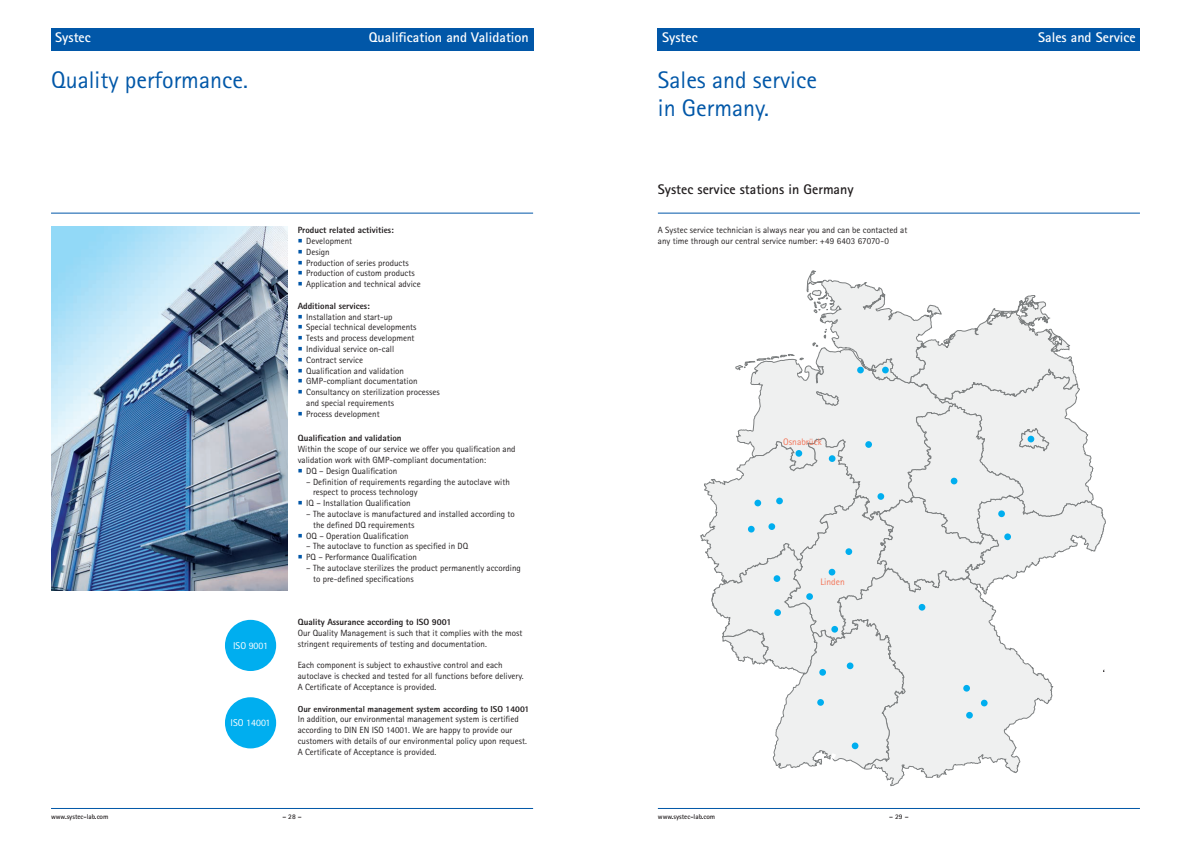
<style>
.page{position:relative;width:1191px;height:842px;background:#fff}
.page>*{position:absolute;margin:0;border:0;box-sizing:border-box;transform-origin:0 0}
.HL_RotisSansSerif_24{font:24px "Rotis Sans Serif Std";color:#0157a8}
.HL_negativ_oben_Roti{font:700 14px "Rotis Sans Serif Std";color:#fff}
.SL_RotisSansSerif_bo{font:700 14px "Rotis Sans Serif Std";color:#231f20}
.t1{font:9.8px "Rotis Sans Serif Std";color:#fff}
.FL_RotisSansSerif_9p{font:9.5px "Rotis Sans Serif Std";color:#f37457}
.FL_RotisSansSerif_9p-2{font:9px/10.8px "Rotis Sans Serif Std";color:#231f20}
.FL_RotisSansSerif_ex{font:800 9px "Rotis Sans Serif Std";color:#231f20}
.FL_RotisSansSerif_ex-2{font:800 8.7px "Rotis Sans Serif Std";color:#231f20}
.Paginierung_RotisSan{font:700 7px "Rotis Sans Serif Std";color:#231f20}
</style>
<div class="page">
<hr style="left:51px;top:808px;width:482px;height:1px;background:#0157a8">
<hr style="left:658px;top:808px;width:482px;height:1px;background:#0157a8">
<hr style="left:51px;top:213px;width:482px;height:1px;background:#0157a8">
<hr style="left:658px;top:213px;width:482px;height:1px;background:#0157a8">
<div style="left:658px;top:28px;width:482px;height:23px;background:#0157a8"></div>
<div style="left:51px;top:28px;width:482px;height:23px;background:#0157a8"></div>
<img style="left:51px;top:227px;width:236px;height:363px">
<div style="left:225px;top:620px;width:51px;height:51px;background:#00aeef;border-radius:50%"></div>
<div style="left:225px;top:697px;width:51px;height:51px;background:#00aeef;border-radius:50%"></div>
<svg style="left:864px;top:769px;width:154px;height:18px"></svg>
<svg style="left:700px;top:271px;width:405px;height:498px"></svg>
<div style="left:828px;top:569px;width:7px;height:7px;background:#00aeef;border-radius:50%"></div>
<svg style="left:1027px;top:435px;width:7px;height:8px"></svg>
<div style="left:795px;top:450px;width:7px;height:7px;background:#00aeef;border-radius:50%"></div>
<div style="left:925px;top:645px;width:35px;height:26px;background:#eff0f0"></div>
<div style="left:890px;top:610px;width:15px;height:26px;background:#eff0f0"></div>
<div style="left:827px;top:538px;width:15px;height:26px;background:#eff0f0"></div>
<div style="left:918px;top:604px;width:7px;height:7px;background:#00aeef;border-radius:50%"></div>
<div style="left:819px;top:669px;width:7px;height:7px;background:#00aeef;border-radius:50%"></div>
<div style="left:754px;top:499px;width:7px;height:7px;background:#00aeef;border-radius:50%"></div>
<div style="left:1004px;top:533px;width:7px;height:7px;background:#00aeef;border-radius:50%"></div>
<div style="left:882px;top:366px;width:7px;height:8px;background:#00aeef;border-radius:50%"></div>
<svg style="left:747px;top:526px;width:8px;height:7px"></svg>
<div style="left:845px;top:548px;width:7px;height:7px;background:#00aeef;border-radius:50%"></div>
<div style="left:966px;top:712px;width:7px;height:7px;background:#00aeef;border-radius:50%"></div>
<div style="left:768px;top:523px;width:7px;height:7px;background:#00aeef;border-radius:50%"></div>
<svg style="left:950px;top:477px;width:7px;height:8px"></svg>
<div style="left:776px;top:497px;width:7px;height:7px;background:#00aeef;border-radius:50%"></div>
<div style="left:774px;top:609px;width:7px;height:7px;background:#00aeef;border-radius:50%"></div>
<div style="left:817px;top:699px;width:7px;height:7px;background:#00aeef;border-radius:50%"></div>
<div style="left:846px;top:662px;width:7px;height:7px;background:#00aeef;border-radius:50%"></div>
<div style="left:831px;top:626px;width:7px;height:7px;background:#00aeef;border-radius:50%"></div>
<div style="left:773px;top:575px;width:7px;height:7px;background:#00aeef;border-radius:50%"></div>
<div style="left:828px;top:455px;width:7px;height:7px;background:#00aeef;border-radius:50%"></div>
<svg style="left:980px;top:699px;width:7px;height:8px"></svg>
<div style="left:998px;top:510px;width:7px;height:7px;background:#00aeef;border-radius:50%"></div>
<div style="left:851px;top:742px;width:7px;height:7px;background:#00aeef;border-radius:50%"></div>
<div style="left:857px;top:366px;width:7px;height:8px;background:#00aeef;border-radius:50%"></div>
<div style="left:963px;top:685px;width:7px;height:7px;background:#00aeef;border-radius:50%"></div>
<div style="left:806px;top:593px;width:7px;height:7px;background:#00aeef;border-radius:50%"></div>
<div style="left:877px;top:493px;width:7px;height:7px;background:#00aeef;border-radius:50%"></div>
<div style="left:865px;top:441px;width:7px;height:7px;background:#00aeef;border-radius:50%"></div>
<p class="HL_negativ_oben_Roti" style="left:55px;top:29px;width:37px">Systec</p>
<p class="HL_negativ_oben_Roti" style="left:369px;top:29px;width:161px">Qualification and Validation</p>
<p class="HL_negativ_oben_Roti" style="left:662px;top:29px;width:37px">Systec</p>
<p class="HL_negativ_oben_Roti" style="left:1038px;top:29px;width:99px">Sales and Service</p>
<p class="HL_RotisSansSerif_24" style="left:51px;top:65px;width:198px">Quality performance.</p>
<p class="t1" style="left:233px;top:640px;width:36px">ISO 9001</p>
<p class="t1" style="left:231px;top:717px;width:41px">ISO 14001</p>
<p class="FL_RotisSansSerif_ex" style="left:298px;top:224px;width:98px">Product related activities:</p>
<p class="FL_RotisSansSerif_9p-2" style="left:306px;top:236px;width:47px">Development</p>
<p class="FL_RotisSansSerif_9p-2" style="left:306px;top:246px;width:25px">Design</p>
<p class="FL_RotisSansSerif_9p-2" style="left:306px;top:257px;width:104px">Production of series products</p>
<p class="FL_RotisSansSerif_9p-2" style="left:306px;top:268px;width:110px">Production of custom products</p>
<p class="FL_RotisSansSerif_9p-2" style="left:306px;top:279px;width:116px">Application and technical advice</p>
<p class="FL_RotisSansSerif_ex" style="left:298px;top:300px;width:74px">Additional services:</p>
<p class="FL_RotisSansSerif_9p-2" style="left:306px;top:311px;width:88px">Installation and start-up</p>
<p class="FL_RotisSansSerif_9p-2" style="left:306px;top:322px;width:112px">Special technical developments</p>
<p class="FL_RotisSansSerif_9p-2" style="left:306px;top:333px;width:110px">Tests and process development</p>
<p class="FL_RotisSansSerif_9p-2" style="left:306px;top:344px;width:89px">Individual service on-call</p>
<p class="FL_RotisSansSerif_9p-2" style="left:306px;top:354px;width:58px">Contract service</p>
<p class="FL_RotisSansSerif_9p-2" style="left:306px;top:365px;width:99px">Qualification and validation</p>
<p class="FL_RotisSansSerif_9p-2" style="left:306px;top:376px;width:113px">GMP-compliant documentation</p>
<p class="FL_RotisSansSerif_9p-2" style="left:306px;top:387px;width:135px">Consultancy on sterilization processes and special requirements</p>
<p class="FL_RotisSansSerif_9p-2" style="left:306px;top:408px;width:75px">Process development</p>
<p class="FL_RotisSansSerif_ex" style="left:298px;top:433px;width:105px">Qualification and validation</p>
<p class="FL_RotisSansSerif_9p-2" style="left:298px;top:444px;width:219px">Within the scope of our service we offer you qualification and validation work with GMP-compliant documentation:</p>
<p class="FL_RotisSansSerif_9p-2" style="left:306px;top:465px;width:92px">DQ – Design Qualification</p>
<p class="FL_RotisSansSerif_9p-2" style="left:313px;top:476px;width:198px;text-indent:-7px">– Definition of requirements regarding the autoclave with respect to process technology</p>
<p class="FL_RotisSansSerif_9p-2" style="left:306px;top:498px;width:106px">IQ – Installation Qualification</p>
<p class="FL_RotisSansSerif_9p-2" style="left:313px;top:509px;width:203px;text-indent:-7px">– The autoclave is manufactured and installed according to the defined DQ requirements</p>
<p class="FL_RotisSansSerif_9p-2" style="left:306px;top:530px;width:104px">OQ – Operation Qualification</p>
<p class="FL_RotisSansSerif_9p-2" style="left:306px;top:541px;width:163px">– The autoclave to function as specified in DQ</p>
<p class="FL_RotisSansSerif_9p-2" style="left:306px;top:552px;width:112px">PQ – Performance Qualification</p>
<p class="FL_RotisSansSerif_9p-2" style="left:313px;top:563px;width:209px;text-indent:-7px">– The autoclave sterilizes the product permanently according to pre-defined specifications</p>
<p class="FL_RotisSansSerif_ex" style="left:298px;top:616px;width:155px">Quality Assurance according to ISO 9001</p>
<p class="FL_RotisSansSerif_9p-2" style="left:298px;top:627px;width:226px">Our Quality Management is such that it complies with the most stringent requirements of testing and documentation.</p>
<p class="FL_RotisSansSerif_9p-2" style="left:298px;top:660px;width:227px">Each component is subject to exhaustive control and each autoclave is checked and tested for all functions before delivery.<br>A Certificate of Acceptance is provided.</p>
<p class="FL_RotisSansSerif_ex-2" style="left:298px;top:703px;width:233px">Our environmental management system according to ISO 14001</p>
<p class="FL_RotisSansSerif_9p-2" style="left:298px;top:714px;width:231px">In addition, our environmental management system is certified according to DIN EN ISO 14001. We are happy to provide our customers with details of our environmental policy upon request.<br>A Certificate of Acceptance is provided.</p>
<p class="HL_RotisSansSerif_24" style="left:658px;top:65px;width:161px">Sales and service</p>
<p class="HL_RotisSansSerif_24" style="left:658px;top:94px;width:113px">in Germany.</p>
<p class="SL_RotisSansSerif_bo" style="left:658px;top:180px;width:197px">Systec service stations in Germany</p>
<p class="FL_RotisSansSerif_9p-2" style="left:658px;top:225px;width:251px">A Systec service technician is always near you and can be contacted at any time through our central service number: +49 6403 67070-0</p>
<p class="FL_RotisSansSerif_9p" style="left:783px;top:436px;width:40px">Osnabrück</p>
<p class="FL_RotisSansSerif_9p" style="left:820px;top:576px;width:26px">Linden</p>
<p class="Paginierung_RotisSan" style="left:51px;top:812px;width:59px">www.systec-lab.com</p>
<p class="Paginierung_RotisSan" style="left:658px;top:812px;width:59px">www.systec-lab.com</p>
<p class="Paginierung_RotisSan" style="left:282px;top:812px;width:21px">– 28 –</p>
<p class="Paginierung_RotisSan" style="left:889px;top:812px;width:21px">– 29 –</p>
</div>
